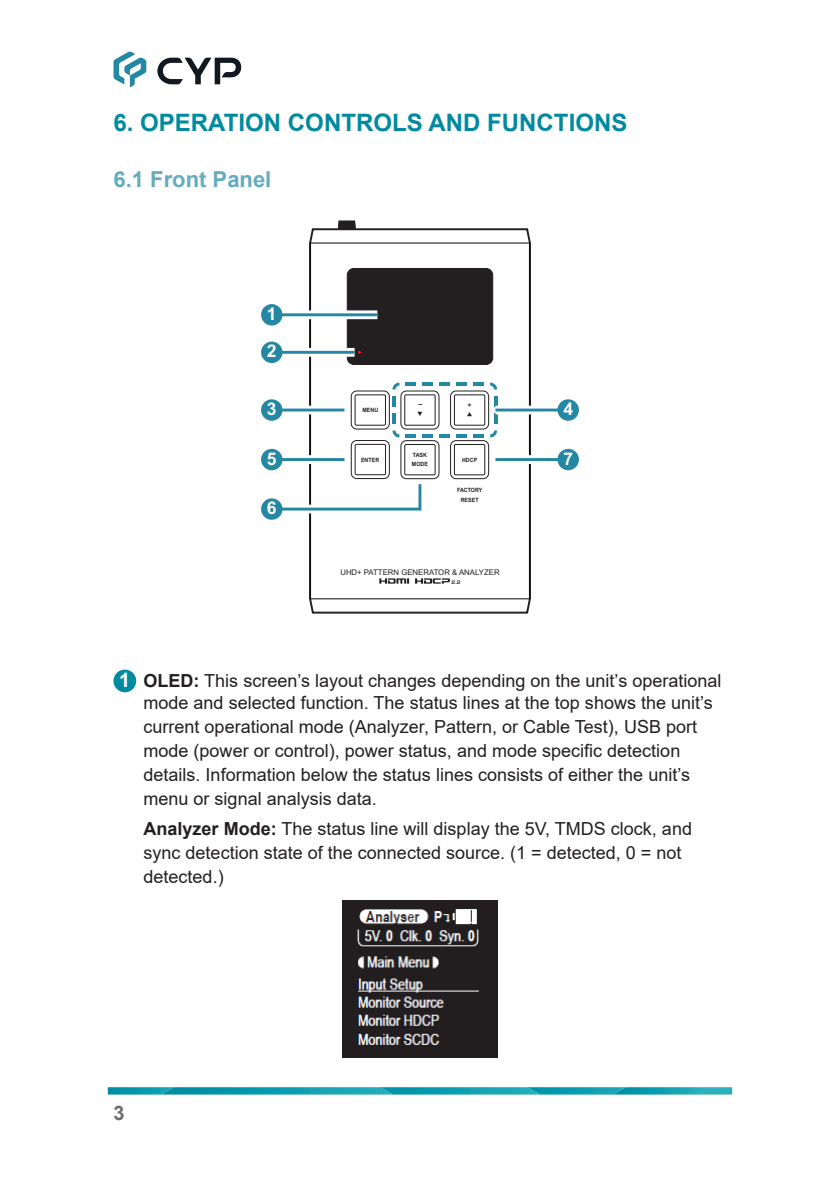
<style>
.page{position:relative;width:840px;height:1191px;background:#fff}
.page>*{position:absolute;margin:0;border:0;box-sizing:border-box;transform-origin:0 0}
.Paragraph_Header{font:700 24px "Arial";color:#008aa0}
.Sub_Header{font:700 22px "Arial";color:#64acbe}
.t1{font:700 20px "Arial";color:#6c6d70}
.Diagram_Callouts{font:700 20px "Arial";color:#fff}
.Callout_List{font:18px/24px "Arial";color:#231f20}
.t2{font:700 17.6px "Arial";color:#fff}
.t3{font:7.8px "Arial";color:#231f20}
.t4{font:700 5.8px/9.8px "Arial";color:#231f20;scale:.92 1}
.t5{font:700 5.8px "Arial";color:#231f20;scale:2.33 1}
.t6{font:700 5.8px "Arial";color:#231f20;scale:1.25 1}
.t7{font:700 5.4px "Eurostile Ext";color:#231f20}
.s1{font-weight:700}
</style>
<div class="page">
<svg style="left:113px;top:51px;width:33px;height:36px"></svg>
<svg style="left:157px;top:58px;width:84px;height:26px"></svg>
<svg style="left:108px;top:1087px;width:623px;height:7px"></svg>
<svg style="left:338px;top:221px;width:18px;height:6px"></svg>
<svg style="left:309px;top:227px;width:222px;height:386px"></svg>
<div style="left:309px;top:242px;width:221px;height:357px;border:1px solid #030303"></div>
<div style="left:347px;top:268px;width:145px;height:96px;background:#231f20;border-radius:7px"></div>
<div style="left:346px;top:268px;width:147px;height:97px;border:1px solid #231f20;border-radius:7px"></div>
<svg style="left:357px;top:350px;width:4px;height:4px"></svg>
<div style="left:350px;top:390px;width:39px;height:39px;border:1px solid #231f20;border-radius:6px"></div>
<div style="left:354px;top:394px;width:31px;height:31px;border:1px solid #231f20"></div>
<div style="left:400px;top:390px;width:39px;height:39px;border:1px solid #231f20;border-radius:6px"></div>
<div style="left:404px;top:394px;width:31px;height:31px;border:1px solid #231f20"></div>
<div style="left:450px;top:390px;width:39px;height:39px;border:1px solid #231f20;border-radius:6px"></div>
<div style="left:454px;top:394px;width:30px;height:31px;border:1px solid #231f20"></div>
<div style="left:350px;top:440px;width:39px;height:39px;border:1px solid #231f20;border-radius:6px"></div>
<div style="left:354px;top:444px;width:31px;height:31px;border:1px solid #231f20"></div>
<div style="left:400px;top:440px;width:39px;height:39px;border:1px solid #231f20;border-radius:6px"></div>
<div style="left:404px;top:444px;width:31px;height:31px;border:1px solid #231f20"></div>
<div style="left:450px;top:440px;width:39px;height:39px;border:1px solid #231f20;border-radius:6px"></div>
<div style="left:454px;top:444px;width:30px;height:31px;border:1px solid #231f20"></div>
<svg style="left:392px;top:413px;width:3px;height:11px"></svg>
<svg style="left:392px;top:396px;width:3px;height:11px"></svg>
<svg style="left:405px;top:382px;width:11px;height:3px"></svg>
<svg style="left:422px;top:382px;width:11px;height:3px"></svg>
<svg style="left:439px;top:382px;width:11px;height:3px"></svg>
<svg style="left:456px;top:382px;width:11px;height:3px"></svg>
<svg style="left:473px;top:382px;width:11px;height:3px"></svg>
<svg style="left:493px;top:396px;width:4px;height:11px"></svg>
<svg style="left:493px;top:413px;width:4px;height:11px"></svg>
<svg style="left:473px;top:434px;width:11px;height:3px"></svg>
<svg style="left:456px;top:434px;width:11px;height:3px"></svg>
<svg style="left:439px;top:434px;width:11px;height:3px"></svg>
<svg style="left:422px;top:434px;width:11px;height:3px"></svg>
<svg style="left:405px;top:434px;width:11px;height:3px"></svg>
<svg style="left:392px;top:382px;width:7px;height:7px"></svg>
<svg style="left:490px;top:382px;width:7px;height:7px"></svg>
<svg style="left:490px;top:430px;width:7px;height:7px"></svg>
<svg style="left:392px;top:430px;width:7px;height:7px"></svg>
<svg style="left:281px;top:310px;width:96px;height:9px"></svg>
<hr style="left:271px;top:313px;width:106px;height:3px;background:#2487a3">
<svg style="left:281px;top:348px;width:73px;height:9px"></svg>
<hr style="left:271px;top:351px;width:83px;height:3px;background:#2487a3">
<svg style="left:281px;top:406px;width:63px;height:8px"></svg>
<hr style="left:271px;top:408px;width:73px;height:3px;background:#2487a3">
<svg style="left:495px;top:406px;width:62px;height:8px"></svg>
<hr style="left:495px;top:408px;width:73px;height:3px;background:#2487a3">
<div style="left:495px;top:455px;width:73px;height:9px;background:#fff"></div>
<hr style="left:495px;top:458px;width:73px;height:3px;background:#2487a3">
<div style="left:271px;top:455px;width:73px;height:9px;background:#fff"></div>
<hr style="left:271px;top:458px;width:73px;height:3px;background:#2487a3">
<svg style="left:263px;top:475px;width:165px;height:43px"></svg>
<div style="left:261px;top:304px;width:21px;height:21px;background:#2487a3;border-radius:50%"></div>
<div style="left:557px;top:399px;width:21px;height:22px;background:#2487a3;border-radius:50%"></div>
<div style="left:557px;top:449px;width:21px;height:21px;background:#2487a3;border-radius:50%"></div>
<div style="left:261px;top:341px;width:21px;height:22px;background:#2487a3;border-radius:50%"></div>
<div style="left:261px;top:399px;width:21px;height:22px;background:#2487a3;border-radius:50%"></div>
<div style="left:261px;top:449px;width:21px;height:21px;background:#2487a3;border-radius:50%"></div>
<div style="left:261px;top:498px;width:21px;height:22px;background:#2487a3;border-radius:50%"></div>
<div style="left:113px;top:669px;width:23px;height:23px;background:#008aa0;border-radius:50%"></div>
<img style="left:342px;top:900px;width:155px;height:157px">
<svg style="left:417px;top:412px;width:5px;height:4px"></svg>
<svg style="left:467px;top:412px;width:5px;height:4px"></svg>
<p class="Paragraph_Header" style="left:113px;top:106px;width:515px">6. OPERATION CONTROLS AND FUNCTIONS</p>
<p class="Sub_Header" style="left:113px;top:164px;width:159px">6.1 Front Panel</p>
<p class="t2" style="left:267px;top:301px;width:11px">1</p>
<p class="t2" style="left:267px;top:339px;width:11px">2</p>
<p class="t2" style="left:267px;top:396px;width:11px">3</p>
<p class="t2" style="left:267px;top:446px;width:11px">5</p>
<p class="t2" style="left:267px;top:495px;width:11px">6</p>
<p class="t4" style="left:362px;top:405px;width:19px">MENU</p>
<p class="t5" style="left:417px;top:400px;width:3px">-</p>
<p class="t6" style="left:467px;top:401px;width:5px">+</p>
<p class="t4" style="left:361px;top:455px;width:21px">ENTER</p>
<p class="t4" style="left:411px;top:450px;width:19px">TASK<br>MODE</p>
<p class="t4" style="left:462px;top:455px;width:18px">HDCP</p>
<p class="t4" style="left:457px;top:485px;width:29px;text-align:center">FACTORY<br>RESET</p>
<p class="t3" style="left:340px;top:567px;width:161px">UHD+ PATTERN GENERATOR &amp; ANALYZER</p>
<p class="t7" style="left:451px;top:579px;width:11px">2.2</p>
<p class="t2" style="left:563px;top:396px;width:11px">4</p>
<p class="t2" style="left:563px;top:446px;width:11px">7</p>
<p class="Diagram_Callouts" style="left:119px;top:666px;width:13px">1</p>
<p class="Callout_List" style="left:143px;top:670px;width:579px;line-height:21.6px"><span class="s1">OLED:</span> This screen’s layout changes depending on the unit’s operational mode and selected function. The status lines at the top shows the unit’s</p>
<p class="Callout_List" style="left:143px;top:714px;width:554px">current operational mode (Analyzer, Pattern, or Cable Test), USB port mode (power or control), power status, and mode specific detection details. Information below the status lines consists of either the unit’s menu or signal analysis data.</p>
<p class="Callout_List" style="left:143px;top:816px;width:549px"><span class="s1">Analyzer Mode:</span> The status line will display the 5V, TMDS clock, and sync detection state of the connected source. (1 = detected, 0 = not detected.)</p>
<p class="t1" style="left:113px;top:1099px;width:13px">3</p>
</div>
